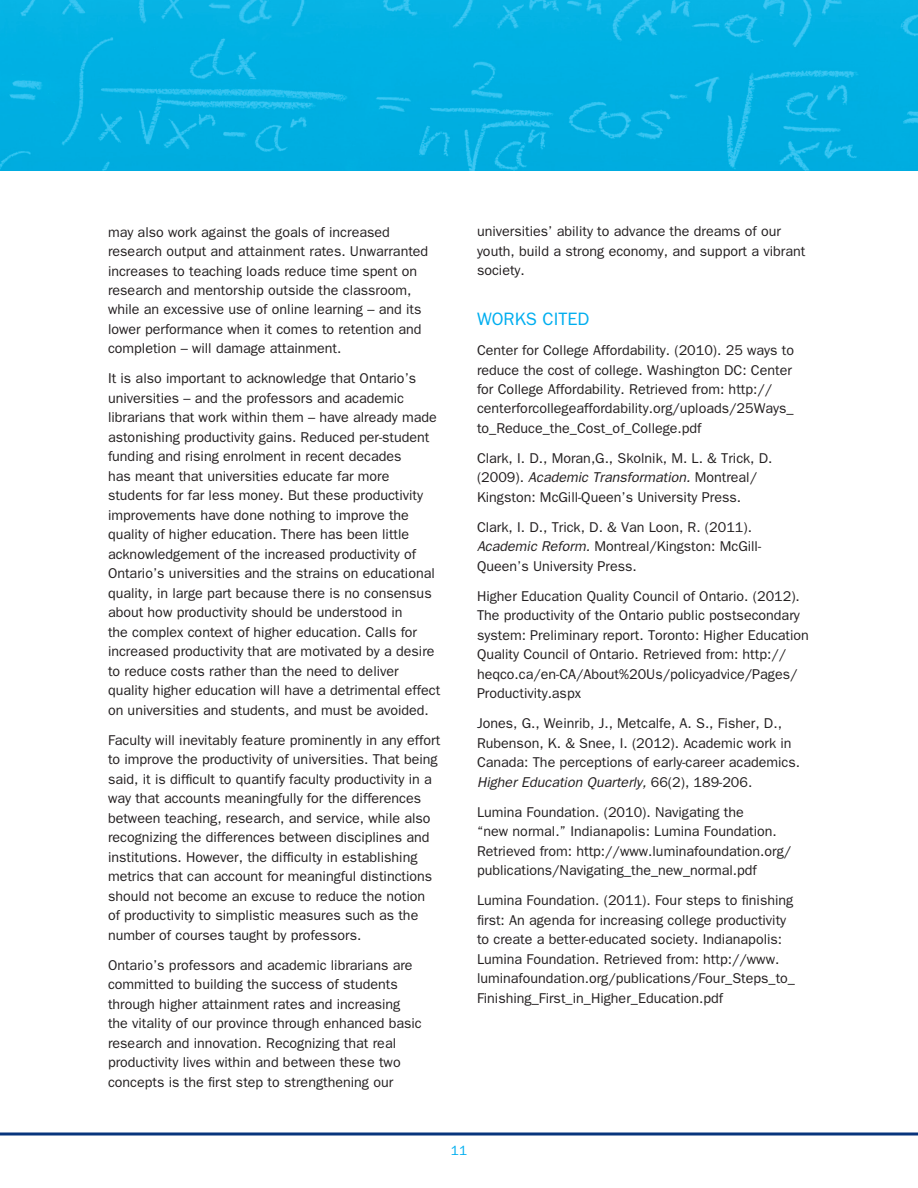
<style>
.page{position:relative;width:918px;height:1188px;background:#fff}
.page>*{position:absolute;margin:0;border:0;box-sizing:border-box;transform-origin:0 0}
.t1{font:18px "Franklin Gothic";color:#00aeef}
.t2{font:14.25px/19.5px "Franklin Gothic";color:#231f20}
.t3{font:13.5px "Franklin Gothic";color:#00aeef}
.s1{font-style:italic}
</style>
<div class="page">
<svg style="left:0;top:1132px;width:918px;height:4px"></svg>
<img style="left:0;top:0;width:918px;height:171px">
<p class="t2" style="left:108px;top:222px;width:322px">may also work against the goals of increased research output and attainment rates. Unwarranted increases to teaching loads reduce time spent on research and mentorship outside the classroom, while an excessive use of online learning – and its lower performance when it comes to retention and completion – will damage attainment.</p>
<p class="t2" style="left:108px;top:369px;width:334px">It is also important to acknowledge that Ontario’s universities – and the professors and academic librarians that work within them – have already made astonishing productivity gains. Reduced per-student funding and rising enrolment in recent decades<br>has meant that universities educate far more students for far less money. But these productivity improvements have done nothing to improve the quality of higher education. There has been little acknowledgement of the increased productivity of Ontario’s universities and the strains on educational quality, in large part because there is no consensus about how productivity should be understood in<br>the complex context of higher education. Calls for increased productivity that are motivated by a desire to reduce costs rather than the need to deliver quality higher education will have a detrimental effect on universities and students, and must be avoided.</p>
<p class="t2" style="left:108px;top:730px;width:334px">Faculty will inevitably feature prominently in any effort to improve the productivity of universities. That being said, it is difficult to quantify faculty productivity in a way that accounts meaningfully for the differences between teaching, research, and service, while also recognizing the differences between disciplines and institutions. However, the difficulty in establishing metrics that can account for meaningful distinctions should not become an excuse to reduce the notion of productivity to simplistic measures such as the number of courses taught by professors.</p>
<p class="t2" style="left:108px;top:955px;width:315px">Ontario’s professors and academic librarians are committed to building the success of students through higher attainment rates and increasing the vitality of our province through enhanced basic research and innovation. Recognizing that real productivity lives within and between these two concepts is the first step to strengthening our</p>
<p class="t2" style="left:477px;top:221px;width:330px">universities’ ability to advance the dreams of our youth, build a strong economy, and support a vibrant society.</p>
<p class="t1" style="left:477px;top:309px;width:114px">Works Cited</p>
<p class="t2" style="left:477px;top:340px;width:319px">Center for College Affordability. (2010). 25 ways to reduce the cost of college. Washington DC: Center for College Affordability. Retrieved from: http:// centerforcollegeaffordability.org/uploads/25Ways_ to_Reduce_the_Cost_of_College.pdf</p>
<p class="t2" style="left:477px;top:448px;width:297px">Clark, I. D., Moran,G., Skolnik, M. L. &amp; Trick, D. (2009). <span class="s1">Academic Transformation.</span> Montreal/<br>Kingston: McGill-Queen’s University Press.</p>
<p class="t2" style="left:477px;top:517px;width:286px">Clark, I. D., Trick, D. &amp; Van Loon, R. (2011).<br><span class="s1">Academic Reform.</span> Montreal/Kingston: McGill-<br>Queen’s University Press.</p>
<p class="t2" style="left:477px;top:586px;width:334px">Higher Education Quality Council of Ontario. (2012).<br>The productivity of the Ontario public postsecondary system: Preliminary report. Toronto: Higher Education Quality Council of Ontario. Retrieved from: http:// heqco.ca/en-CA/About%20Us/policyadvice/Pages/ Productivity.aspx</p>
<p class="t2" style="left:477px;top:714px;width:325px">Jones, G., Weinrib, J., Metcalfe, A. S., Fisher, D., Rubenson, K. &amp; Snee, I. (2012). Academic work in Canada: The perceptions of early-career academics.<br><span class="s1">Higher Education Quarterly,</span> 66(2), 189-206.</p>
<p class="t2" style="left:477px;top:802px;width:316px">Lumina Foundation. (2010). Navigating the<br>“new normal.” Indianapolis: Lumina Foundation.<br>Retrieved from: http://www.luminafoundation.org/ publications/Navigating_the_new_normal.pdf</p>
<p class="t2" style="left:477px;top:890px;width:320px">Lumina Foundation. (2011). Four steps to finishing first: An agenda for increasing college productivity to create a better-educated society. Indianapolis:<br>Lumina Foundation. Retrieved from: http://www. luminafoundation.org/publications/Four_Steps_to_ Finishing_First_in_Higher_Education.pdf</p>
<p class="t3" style="left:451px;top:1143px;width:18px">11</p>
</div>
